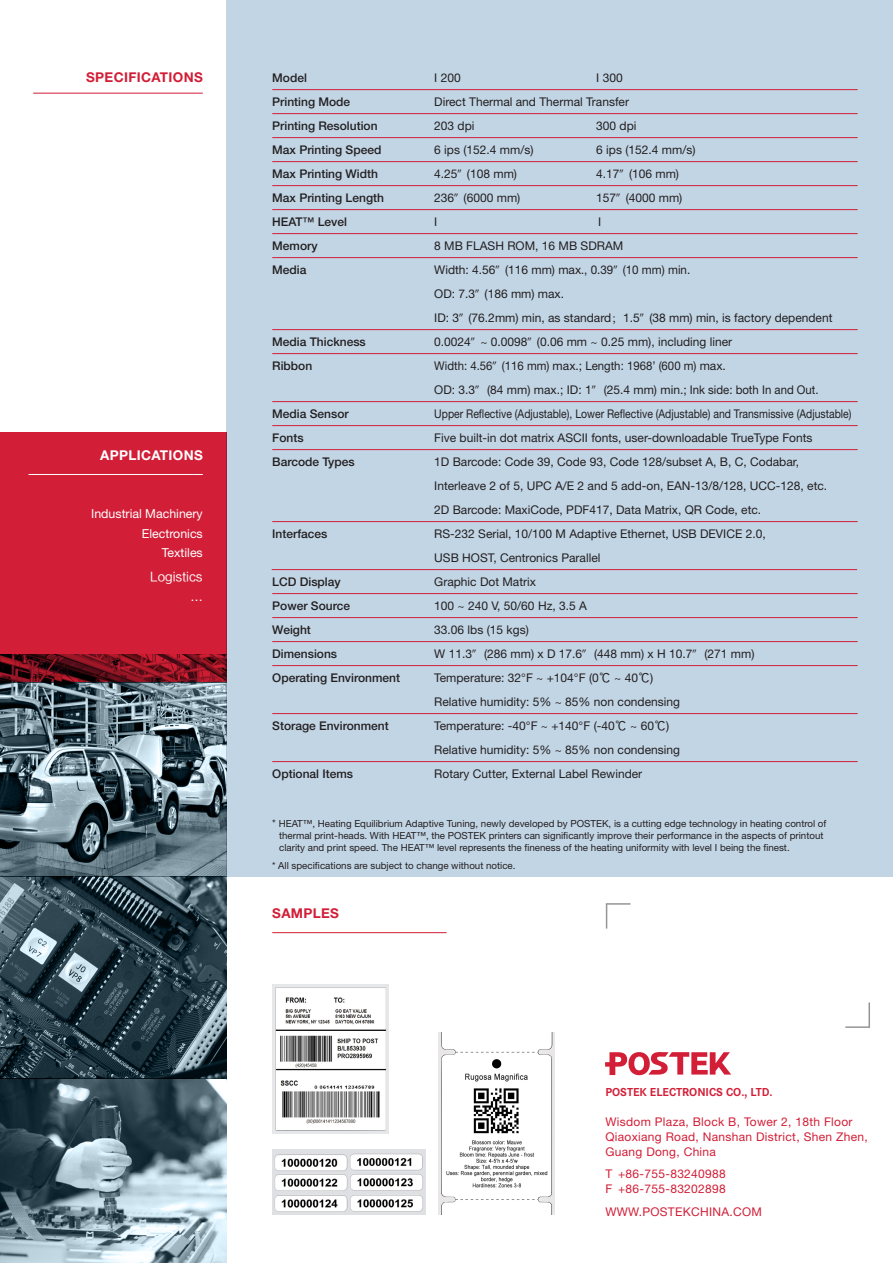
<style>
.page{position:relative;width:893px;height:1263px;background:#fff}
.page>*{position:absolute;margin:0;border:0;box-sizing:border-box;transform-origin:0 0}
.t1{font:700 13.5px "Helvetica Neue LT Pro";letter-spacing:.025em;color:#d21e37}
.t2{font:700 13.5px "Helvetica Neue LT Pro";letter-spacing:.025em;color:#fff}
.t3{font:12.3px/19.5px "Helvetica Neue LT Pro";color:#fff;text-align:right}
.t4{font:12.3px "FZLTHK GBK1 0";color:#fff}
.t5{font:12px/24px "Helvetica Neue LT Pro";color:#231f20}
.t6{font:500 12px "Helvetica Neue LT Pro";color:#231f20}
.t7{font:12px/15px "Helvetica Neue LT Pro";letter-spacing:.025em;color:#d21e37}
.t8{font:12px/24px "Helvetica Neue LT Pro";color:#231f20;scale:.95 1}
.t9{font:12px "Helvetica Neue LT Pro";color:#231f20;scale:.87 1}
.t10{font:700 12px "Corporate S";color:#d21e37}
.t11{font:9.75px/11.7px "Helvetica Neue LT Pro";color:#231f20}
.s1{font-family:"FZLTHK GBK1 0"}
.s2{font-family:"Adobe Song Std";font-weight:300}
.s3{font-size:10.5px}
</style>
<div class="page">
<div style="left:227px;top:0;width:666px;height:877px;background:#c2d5e5"></div>
<div style="left:0;top:432px;width:227px;height:250px;background:#d21e37"></div>
<img style="left:0;top:654px;width:227px;height:28px">
<hr style="left:28px;top:474px;width:175px;height:1px;background:#fff">
<hr style="left:272px;top:89px;width:586px;height:1px;background:#d21e37">
<hr style="left:272px;top:113px;width:586px;height:1px;background:#d21e37">
<hr style="left:272px;top:137px;width:586px;height:1px;background:#d21e37">
<hr style="left:272px;top:161px;width:586px;height:1px;background:#d21e37">
<hr style="left:272px;top:185px;width:586px;height:1px;background:#d21e37">
<hr style="left:272px;top:209px;width:586px;height:1px;background:#d21e37">
<hr style="left:272px;top:761px;width:586px;height:1px;background:#d21e37">
<hr style="left:272px;top:713px;width:586px;height:1px;background:#d21e37">
<hr style="left:272px;top:665px;width:586px;height:1px;background:#d21e37">
<hr style="left:272px;top:521px;width:586px;height:1px;background:#d21e37">
<hr style="left:272px;top:449px;width:586px;height:1px;background:#d21e37">
<hr style="left:272px;top:353px;width:586px;height:1px;background:#d21e37">
<hr style="left:272px;top:617px;width:586px;height:1px;background:#d21e37">
<hr style="left:272px;top:593px;width:586px;height:1px;background:#d21e37">
<hr style="left:272px;top:257px;width:586px;height:1px;background:#d21e37">
<hr style="left:272px;top:233px;width:586px;height:1px;background:#d21e37">
<hr style="left:272px;top:425px;width:586px;height:1px;background:#d21e37">
<hr style="left:272px;top:569px;width:585px;height:1px;background:#d21e37">
<hr style="left:272px;top:329px;width:586px;height:1px;background:#d21e37">
<hr style="left:272px;top:641px;width:586px;height:1px;background:#d21e37">
<hr style="left:272px;top:401px;width:586px;height:1px;background:#d21e37">
<svg style="left:0;top:682px;width:227px;height:581px;background:#566b74"></svg>
<img style="left:272px;top:1149px;width:153px;height:66px">
<svg style="left:606px;top:905px;width:1px;height:23px"></svg>
<hr style="left:606px;top:903px;width:24px;height:2px;background:#939598">
<hr style="left:868px;top:1002px;width:2px;height:25px;background:#939598">
<hr style="left:845px;top:1026px;width:25px;height:2px;background:#939598">
<hr style="left:33px;top:93px;width:170px;height:1px;background:#d21e37">
<hr style="left:272px;top:932px;width:175px;height:1px;background:#d21e37">
<img style="left:272px;top:984px;width:116px;height:150px">
<img style="left:438px;top:1032px;width:117px;height:183px">
<svg style="left:605px;top:1052px;width:126px;height:23px"></svg>
<p class="t1" style="left:86px;top:69px;width:118px">SPECIFICATIONS</p>
<p class="t2" style="left:100px;top:446px;width:104px">APPLICATIONS</p>
<p class="t3" style="left:91px;top:504px;width:113px">Industrial Machinery<br>Electronics<br>Textiles</p>
<p class="t4" style="left:150px;top:570px;width:54px">Logistics</p>
<p class="t3" style="left:190px;top:586px;width:14px">…</p>
<p class="t6" style="left:272px;top:70px;width:36px">Model</p>
<p class="t5" style="left:434px;top:65px;width:28px">I 200</p>
<p class="t5" style="left:596px;top:65px;width:28px">I 300</p>
<p class="t6" style="left:272px;top:94px;width:80px">Printing Mode</p>
<p class="t5" style="left:434px;top:89px;width:196px">Direct Thermal and Thermal Transfer</p>
<p class="t6" style="left:272px;top:118px;width:107px">Printing Resolution</p>
<p class="t5" style="left:434px;top:113px;width:42px">203 dpi</p>
<p class="t5" style="left:596px;top:113px;width:42px">300 dpi</p>
<p class="t6" style="left:272px;top:142px;width:111px">Max Printing Speed</p>
<p class="t5" style="left:434px;top:137px;width:101px">6 ips (152.4 mm/s)</p>
<p class="t5" style="left:596px;top:137px;width:101px">6 ips (152.4 mm/s)</p>
<p class="t6" style="left:272px;top:166px;width:107px">Max Printing Width</p>
<p class="t5" style="left:434px;top:161px;width:84px">4.25<span class="s1">″</span>(108 mm)</p>
<p class="t5" style="left:596px;top:161px;width:84px">4.17<span class="s1">″</span>(106 mm)</p>
<p class="t6" style="left:272px;top:190px;width:113px">Max Printing Length</p>
<p class="t5" style="left:434px;top:185px;width:88px">236<span class="s1">″</span>(6000 mm)</p>
<p class="t5" style="left:596px;top:185px;width:88px">157<span class="s1">″</span>(4000 mm)</p>
<p class="t6" style="left:272px;top:214px;width:76px">HEAT™ Level</p>
<p class="t5" style="left:434px;top:209px;width:5px">I</p>
<p class="t5" style="left:598px;top:209px;width:5px">I</p>
<p class="t6" style="left:272px;top:238px;width:47px">Memory</p>
<p class="t5" style="left:434px;top:233px;width:190px">8 MB FLASH ROM, 16 MB SDRAM</p>
<p class="t6" style="left:272px;top:262px;width:36px">Media</p>
<p class="t5" style="left:434px;top:257px;width:400px">Width: 4.56<span class="s1">″</span>(116 mm) max., 0.39<span class="s1">″</span>(10 mm) min.<br>OD: 7.3<span class="s1">″</span>(186 mm) max.<br>ID: 3<span class="s1">″</span>(76.2mm) min, as standard<span class="s2">；</span>1.5<span class="s1">″</span>(38 mm) min, is factory dependent</p>
<p class="t6" style="left:272px;top:334px;width:95px">Media Thickness</p>
<p class="t5" style="left:434px;top:329px;width:299px">0.0024<span class="s1">″</span>~ 0.0098<span class="s1">″</span>(0.06 mm ~ 0.25 mm), including liner</p>
<p class="t6" style="left:272px;top:358px;width:42px">Ribbon</p>
<p class="t8" style="left:434px;top:353px;width:406px">Width: 4.56<span class="s1">″</span>(116 mm) max.; Length: 1968’ (600 m) max.<br>OD: 3.3<span class="s1">″</span>(84 mm) max.; ID: 1<span class="s1">″</span>(25.4 mm) min.; Ink side: both In and Out.</p>
<p class="t6" style="left:272px;top:406px;width:78px">Media Sensor</p>
<p class="t9" style="left:434px;top:406px;width:481px">Upper Reflective (Adjustable), Lower Reflective (Adjustable) and Transmissive (Adjustable)</p>
<p class="t6" style="left:272px;top:430px;width:33px">Fonts</p>
<p class="t5" style="left:434px;top:425px;width:380px">Five built-in dot matrix ASCII fonts, user-downloadable TrueType Fonts</p>
<p class="t6" style="left:272px;top:454px;width:84px">Barcode Types</p>
<p class="t5" style="left:434px;top:449px;width:394px">1D Barcode: Code 39, Code 93, Code 128/subset A, B, C, Codabar,<br>Interleave 2 of 5, UPC A/E 2 and 5 add-on, EAN-13/8/128, UCC-128, etc.<br>2D Barcode: MaxiCode, PDF417, Data Matrix, QR Code, etc.</p>
<p class="t6" style="left:272px;top:526px;width:57px">Interfaces</p>
<p class="t5" style="left:434px;top:521px;width:333px">RS-232 Serial, 10/100 M Adaptive Ethernet, USB DEVICE 2.0,<br>USB HOST, Centronics Parallel</p>
<p class="t6" style="left:272px;top:574px;width:70px">LCD Display</p>
<p class="t5" style="left:434px;top:569px;width:103px">Graphic Dot Matrix</p>
<p class="t6" style="left:272px;top:598px;width:79px">Power Source</p>
<p class="t5" style="left:434px;top:593px;width:154px">100 ~ 240 V, 50/60 Hz, 3.5 A</p>
<p class="t6" style="left:272px;top:622px;width:40px">Weight</p>
<p class="t5" style="left:434px;top:617px;width:96px">33.06 lbs (15 kgs)</p>
<p class="t6" style="left:272px;top:646px;width:66px">Dimensions</p>
<p class="t5" style="left:434px;top:641px;width:322px">W 11.3<span class="s1">″</span>(286 mm) x D 17.6<span class="s1">″</span>(448 mm) x H 10.7<span class="s1">″</span>(271 mm)</p>
<p class="t6" style="left:272px;top:670px;width:129px">Operating Environment</p>
<p class="t5" style="left:434px;top:665px;width:247px">Temperature: 32°F ~ +104°F (0<span class="s1">℃</span> ~ 40<span class="s1">℃</span>)<br>Relative humidity: 5% ~ 85% non condensing</p>
<p class="t6" style="left:272px;top:718px;width:118px">Storage Environment</p>
<p class="t5" style="left:434px;top:713px;width:247px">Temperature: -40°F ~ +140°F (-40<span class="s1">℃</span> ~ 60<span class="s1">℃</span>)<br>Relative humidity: 5% ~ 85% non condensing</p>
<p class="t6" style="left:272px;top:766px;width:82px">Optional Items</p>
<p class="t5" style="left:434px;top:761px;width:209px">Rotary Cutter, External Label Rewinder</p>
<p class="t11" style="left:279px;top:818px;width:549px;text-indent:-7px"><span class="s3">*</span> HEAT™, Heating Equilibrium Adaptive Tuning, newly developed by POSTEK, is a cutting edge technology in heating control of thermal print-heads. With HEAT™, the POSTEK printers can significantly improve their performance in the aspects of printout clarity and print speed. The HEAT™ level represents the fineness of the heating uniformity with level I being the finest.</p>
<p class="t11" style="left:272px;top:860px;width:245px">* All specifications are subject to change without notice.</p>
<p class="t1" style="left:272px;top:905px;width:68px">SAMPLES</p>
<p class="t10" style="left:605px;top:1085px;width:169px">POSTEK ELECTRONICS CO., LTD.</p>
<p class="t7" style="left:605px;top:1114px;width:264px">Wisdom Plaza, Block B, Tower 2, 18th Floor<br>Qiaoxiang Road, Nanshan District, Shen Zhen,<br>Guang Dong, China</p>
<p class="t7" style="left:605px;top:1166px;width:122px">T +86-755-83240988<br>F +86-755-83202898</p>
<p class="t7" style="left:605px;top:1204px;width:158px">WWW.POSTEKCHINA.COM</p>
</div>
